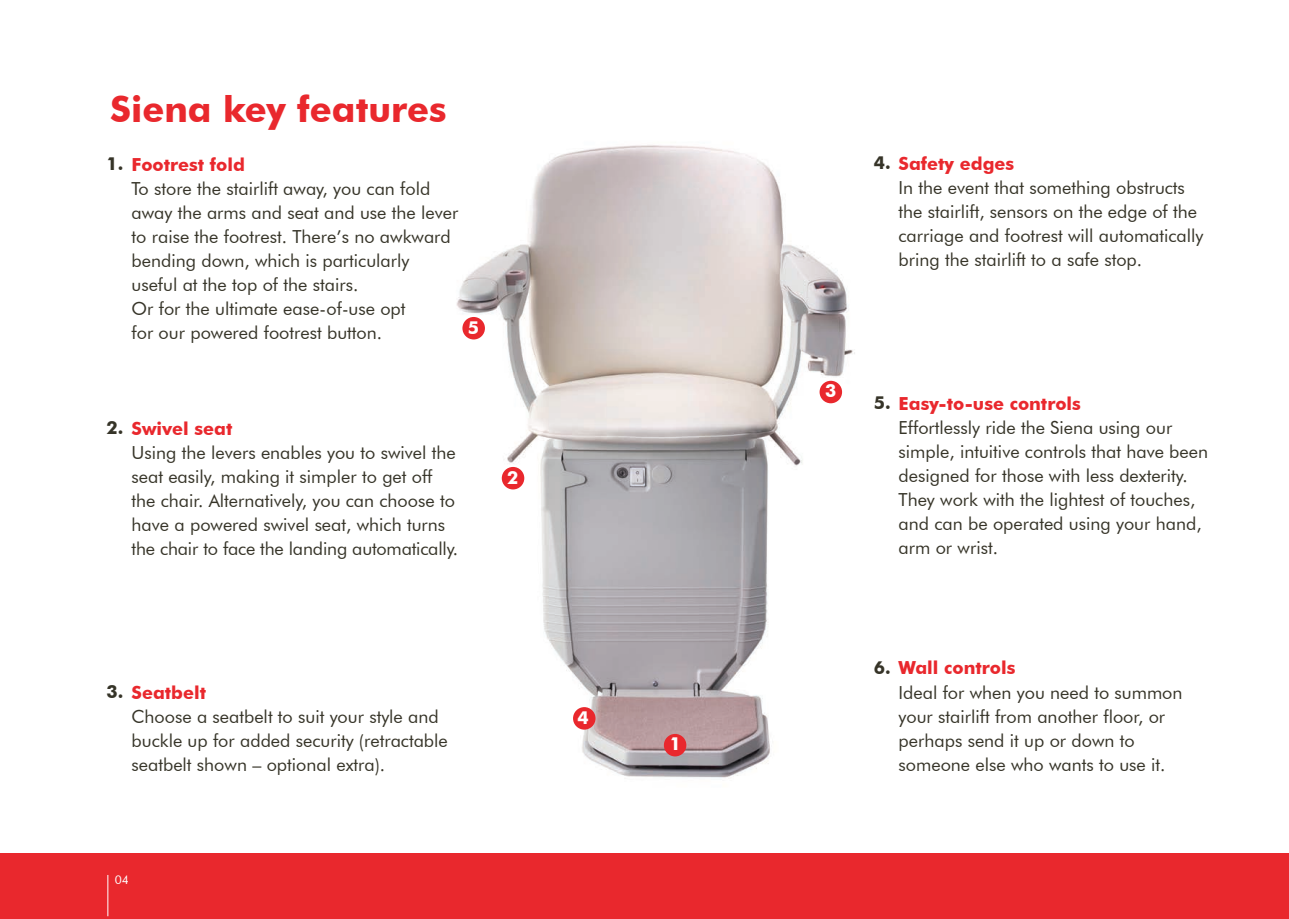
<style>
.page{position:relative;width:1289px;height:919px;background:#fff}
.page>*{position:absolute;margin:0;border:0;box-sizing:border-box;transform-origin:0 0}
.t1{font:700 36px "Futura BT";color:#e9282d}
.t2{font:18px/24px "Futura BT";color:#363428}
.t3{font:700 18px "Futura BT";color:#e9282d}
.t4{font:700 18px "Futura BT";color:#fff}
.t5{font:12px "Futura BT";color:#fff}
.s1{color:#363428}
</style>
<div class="page">
<img style="left:456px;top:145px;width:399px;height:633px">
<div style="left:664px;top:733px;width:22px;height:23px;background:#e9282d;border-radius:50%"></div>
<div style="left:819px;top:381px;width:23px;height:22px;background:#e9282d;border-radius:50%"></div>
<div style="left:573px;top:707px;width:22px;height:22px;background:#e9282d;border-radius:50%"></div>
<div style="left:462px;top:317px;width:23px;height:22px;background:#e9282d;border-radius:50%"></div>
<div style="left:502px;top:467px;width:22px;height:22px;background:#e9282d;border-radius:50%"></div>
<div style="left:0;top:853px;width:1288px;height:65px;background:#e9282d"></div>
<hr style="left:107px;top:874px;width:1px;height:42px;background:#fff">
<p class="t1" style="left:110px;top:87px;width:338px">Siena key features</p>
<p class="t3" style="left:107px;top:153px;width:140px"><span class="s1">1.</span> Footrest fold</p>
<p class="t2" style="left:131px;top:176px;width:328px">To store the stairlift away, you can fold away the arms and seat and use the lever to raise the footrest. There’s no awkward bending down, which is particularly useful at the top of the stairs.<br>Or for the ultimate ease-of-use opt<br>for our powered footrest button.</p>
<p class="t4" style="left:468px;top:316px;width:13px">5</p>
<p class="t3" style="left:107px;top:417px;width:127px"><span class="s1">2.</span> Swivel seat</p>
<p class="t2" style="left:131px;top:440px;width:328px">Using the levers enables you to swivel the seat easily, making it simpler to get off the chair. Alternatively, you can choose to have a powered swivel seat, which turns the chair to face the landing automatically.</p>
<p class="t4" style="left:507px;top:466px;width:13px">2</p>
<p class="t3" style="left:107px;top:681px;width:101px"><span class="s1">3.</span> Seatbelt</p>
<p class="t2" style="left:131px;top:704px;width:318px">Choose a seatbelt to suit your style and buckle up for added security (retractable seatbelt shown – optional extra).</p>
<p class="t5" style="left:115px;top:872px;width:16px">04</p>
<p class="t4" style="left:577px;top:706px;width:13px">4</p>
<p class="t4" style="left:670px;top:733px;width:13px">1</p>
<p class="t3" style="left:873px;top:152px;width:142px"><span class="s1">4.</span> Safety edges</p>
<p class="t2" style="left:898px;top:175px;width:306px">In the event that something obstructs the stairlift, sensors on the edge of the carriage and footrest will automatically bring the stairlift to a safe stop.</p>
<p class="t4" style="left:825px;top:380px;width:13px">3</p>
<p class="t3" style="left:873px;top:392px;width:208px"><span class="s1">5.</span> Easy-to-use controls</p>
<p class="t2" style="left:898px;top:415px;width:311px">Effortlessly ride the Siena using our simple, intuitive controls that have been designed for those with less dexterity.<br>They work with the lightest of touches, and can be operated using your hand, arm or wrist.</p>
<p class="t3" style="left:873px;top:656px;width:143px"><span class="s1">6.</span> Wall controls</p>
<p class="t2" style="left:898px;top:680px;width:285px">Ideal for when you need to summon your stairlift from another floor, or perhaps send it up or down to someone else who wants to use it.</p>
</div>
